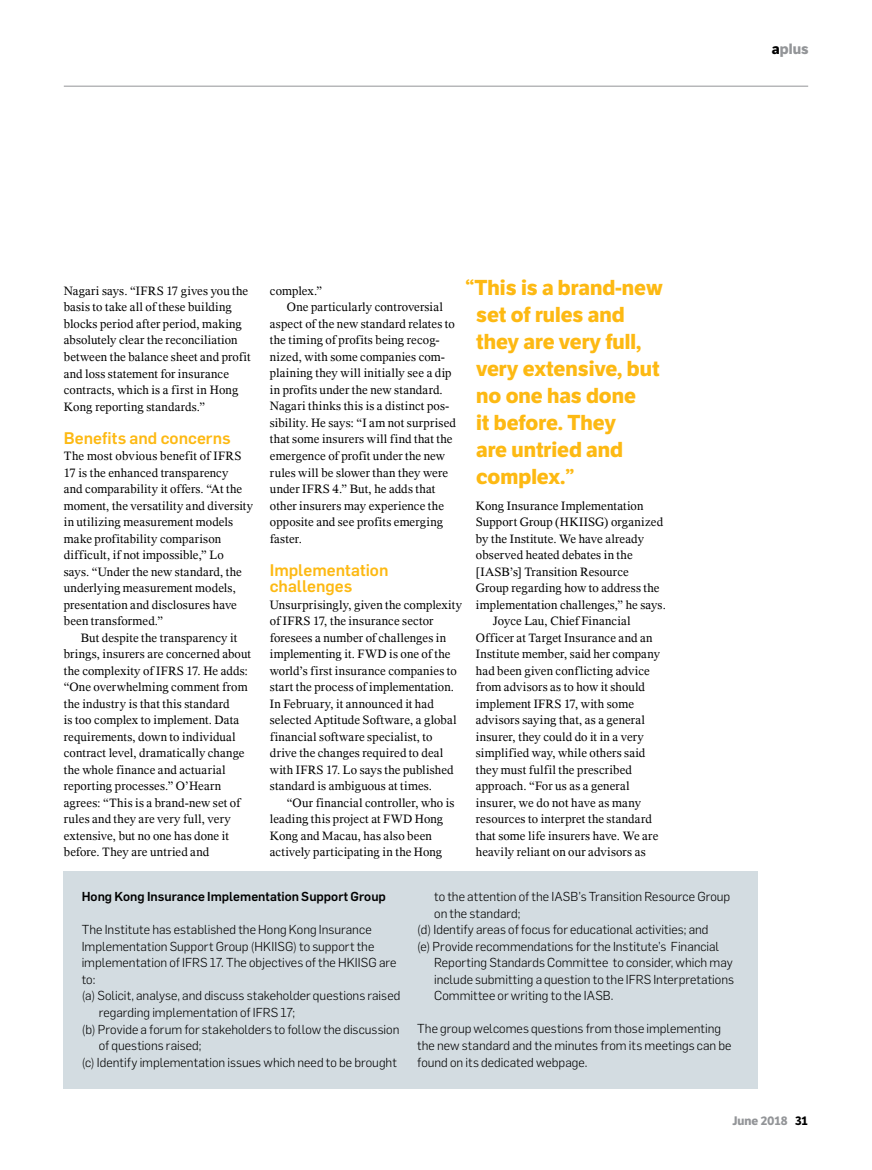
<style>
.page{position:relative;width:872px;height:1170px;background:#fff}
.page>*{position:absolute;margin:0;border:0;box-sizing:border-box;transform-origin:0 0}
.t1{font:700 21px/27px "LFT Etica";color:#fdb913}
.t2{font:500 16.5px/16.5px "Flama";color:#fdb913}
.t3{font:700 14.55px "LFT Etica";color:#939598}
.t4{font:12.75px/16.5px "Thorndale";letter-spacing:.01em;color:#000}
.t5{font:300 12.75px/16.5px "Flama";color:#000}
.t6{font:500 12.75px "Flama";color:#000}
.t7{font:700 12px "LFT Etica";color:#939598}
.s1{color:#000}
</style>
<div class="page">
<hr style="left:64px;top:86px;width:744px;height:1px;background:#939598">
<div style="left:64px;top:871px;width:694px;height:217px;background:#d3dce1"></div>
<p class="t3" style="left:772px;top:40px;width:38px"><span class="s1">a</span>plus</p>
<p class="t4" style="left:64px;top:282px;width:188px">Nagari says. “IFRS 17 gives you the basis to take all of these building blocks period after period, making absolutely clear the reconciliation between the balance sheet and profit and loss statement for insurance contracts, which is a first in Hong Kong reporting standards.”</p>
<p class="t2" style="left:64px;top:428px;width:168px">Benefits and concerns</p>
<p class="t4" style="left:64px;top:447px;width:191px">The most obvious benefit of IFRS<br>17 is the enhanced transparency<br>and comparability it offers. “At the moment, the versatility and diversity in utilizing measurement models make profitability comparison difficult, if not impossible,” Lo<br>says. “Under the new standard, the underlying measurement models, presentation and disclosures have been transformed.”</p>
<p class="t4" style="left:64px;top:629px;width:189px;text-indent:17px">But despite the transparency it brings, insurers are concerned about the complexity of IFRS 17. He adds: “One overwhelming comment from the industry is that this standard<br>is too complex to implement. Data requirements, down to individual contract level, dramatically change the whole finance and actuarial reporting processes.” O’Hearn agrees: “This is a brand-new set of rules and they are very full, very extensive, but no one has done it before. They are untried and</p>
<h1 class="t1" style="left:476px;top:274px;width:188px;text-indent:-10px">“This is a brand-new set of rules and they are very full, very extensive, but no one has done<br>it before. They<br>are untried and complex.”</h1>
<p class="t4" style="left:270px;top:282px;width:54px">complex.”</p>
<p class="t4" style="left:287px;top:299px;width:157px">One particularly controversial</p>
<p class="t4" style="left:270px;top:315px;width:187px">aspect of the new standard relates to</p>
<p class="t4" style="left:270px;top:332px;width:171px">the timing of profits being recog-</p>
<p class="t4" style="left:270px;top:348px;width:177px">nized, with some companies com-</p>
<p class="t4" style="left:270px;top:365px;width:183px">plaining they will initially see a dip</p>
<p class="t4" style="left:270px;top:381px;width:174px">in profits under the new standard.</p>
<p class="t4" style="left:270px;top:398px;width:181px">Nagari thinks this is a distinct pos-</p>
<p class="t4" style="left:270px;top:414px;width:187px">sibility. He says: “I am not surprised</p>
<p class="t4" style="left:270px;top:431px;width:184px">that some insurers will find that the</p>
<p class="t4" style="left:270px;top:447px;width:177px">emergence of profit under the new</p>
<p class="t4" style="left:270px;top:464px;width:180px">rules will be slower than they were</p>
<p class="t4" style="left:270px;top:480px;width:167px">under IFRS 4.” But, he adds that</p>
<p class="t4" style="left:270px;top:497px;width:176px">other insurers may experience the</p>
<p class="t4" style="left:270px;top:513px;width:175px">opposite and see profits emerging</p>
<p class="t4" style="left:270px;top:530px;width:34px">faster.</p>
<p class="t2" style="left:270px;top:560px;width:120px">Implementation challenges</p>
<p class="t4" style="left:270px;top:596px;width:194px">Unsurprisingly, given the complexity of IFRS 17, the insurance sector foresees a number of challenges in implementing it. FWD is one of the world’s first insurance companies to start the process of implementation.<br>In February, it announced it had selected Aptitude Software, a global financial software specialist, to drive the changes required to deal with IFRS 17. Lo says the published standard is ambiguous at times.</p>
<p class="t4" style="left:270px;top:794px;width:186px;text-indent:17px">“Our financial controller, who is leading this project at FWD Hong<br>Kong and Macau, has also been actively participating in the Hong</p>
<p class="t4" style="left:476px;top:497px;width:169px">Kong Insurance Implementation</p>
<p class="t4" style="left:476px;top:513px;width:189px">Support Group (HKIISG) organized</p>
<p class="t4" style="left:476px;top:530px;width:170px">by the Institute. We have already</p>
<p class="t4" style="left:476px;top:546px;width:158px">observed heated debates in the</p>
<p class="t4" style="left:476px;top:563px;width:154px">[IASB’s] Transition Resource</p>
<p class="t4" style="left:476px;top:579px;width:185px">Group regarding how to address the</p>
<p class="t4" style="left:476px;top:596px;width:191px">implementation challenges,” he says.</p>
<p class="t4" style="left:493px;top:612px;width:139px">Joyce Lau, Chief Financial</p>
<p class="t4" style="left:476px;top:629px;width:178px">Officer at Target Insurance and an</p>
<p class="t4" style="left:476px;top:645px;width:186px">Institute member, said her company</p>
<p class="t4" style="left:476px;top:662px;width:175px">had been given conflicting advice</p>
<p class="t4" style="left:476px;top:678px;width:170px">from advisors as to how it should</p>
<p class="t4" style="left:476px;top:695px;width:160px">implement IFRS 17, with some</p>
<p class="t4" style="left:476px;top:711px;width:171px">advisors saying that, as a general</p>
<p class="t4" style="left:476px;top:728px;width:170px">insurer, they could do it in a very</p>
<p class="t4" style="left:476px;top:744px;width:171px">simplified way, while others said</p>
<p class="t4" style="left:476px;top:761px;width:158px">they must fulfil the prescribed</p>
<p class="t4" style="left:476px;top:777px;width:155px">approach. “For us as a general</p>
<p class="t4" style="left:476px;top:794px;width:167px">insurer, we do not have as many</p>
<p class="t4" style="left:476px;top:810px;width:177px">resources to interpret the standard</p>
<p class="t4" style="left:476px;top:827px;width:184px">that some life insurers have. We are</p>
<p class="t4" style="left:476px;top:843px;width:171px">heavily reliant on our advisors as</p>
<p class="t6" style="left:82px;top:887px;width:305px">Hong Kong Insurance Implementation Support Group</p>
<p class="t5" style="left:82px;top:920px;width:291px">The Institute has established the Hong Kong Insurance</p>
<p class="t5" style="left:82px;top:937px;width:294px">Implementation Support Group (HKIISG) to support the</p>
<p class="t5" style="left:82px;top:953px;width:316px">implementation of IFRS 17. The objectives of the HKIISG are</p>
<p class="t5" style="left:82px;top:970px;width:15px">to:</p>
<p class="t5" style="left:82px;top:986px;width:320px">(a) Solicit, analyse, and discuss stakeholder questions raised</p>
<p class="t5" style="left:99px;top:1003px;width:198px">regarding implementation of IFRS 17;</p>
<p class="t5" style="left:82px;top:1019px;width:319px">(b) Provide a forum for stakeholders to follow the discussion</p>
<p class="t5" style="left:99px;top:1036px;width:104px">of questions raised;</p>
<p class="t5" style="left:82px;top:1052px;width:316px">(c) Identify implementation issues which need to be brought</p>
<p class="t5" style="left:434px;top:887px;width:297px">to the attention of the IASB’s Transition Resource Group</p>
<p class="t5" style="left:434px;top:904px;width:88px">on the standard;</p>
<p class="t5" style="left:417px;top:920px;width:293px">(d) Identify areas of focus for educational activities; and</p>
<p class="t5" style="left:417px;top:937px;width:303px">(e) Provide recommendations for the Institute’s Financial</p>
<p class="t5" style="left:434px;top:953px;width:300px">Reporting Standards Committee to consider, which may</p>
<p class="t5" style="left:434px;top:970px;width:301px">include submitting a question to the IFRS Interpretations</p>
<p class="t5" style="left:434px;top:986px;width:181px">Committee or writing to the IASB.</p>
<p class="t5" style="left:417px;top:1019px;width:316px">The group welcomes questions from those implementing the new standard and the minutes from its meetings can be found on its dedicated webpage.</p>
<p class="t7" style="left:732px;top:1113px;width:77px">June 2018 <span class="s1">31</span></p>
</div>
